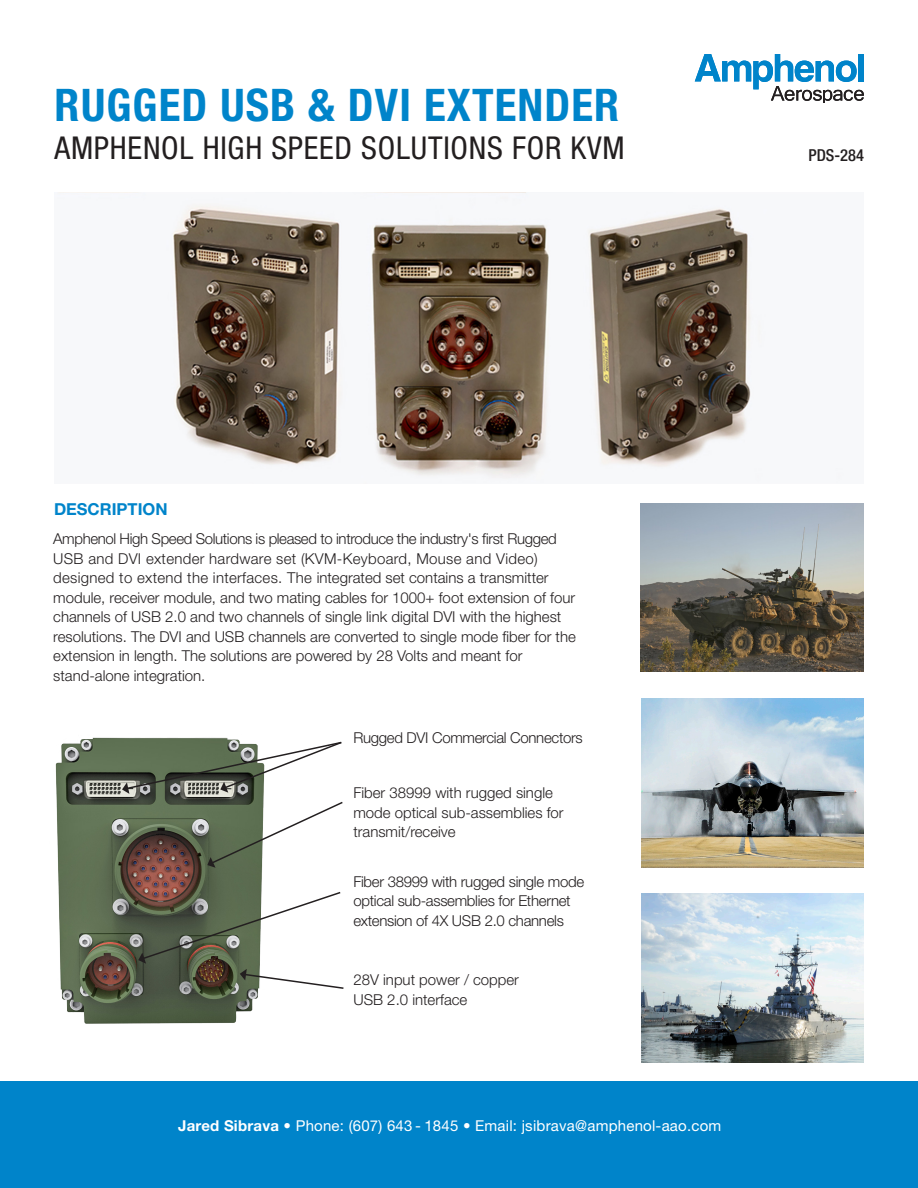
<style>
.page{position:relative;width:918px;height:1188px;background:#fff}
.page>*{position:absolute;margin:0;border:0;box-sizing:border-box;transform-origin:0 0}
.t1{font:700 condensed 45px "Helvetica Neue LT Std";letter-spacing:.025em;color:#0084ca}
.t2{font:condensed 31.5px "Helvetica Neue LT Std";letter-spacing:.025em;color:#231f20}
.t3{font:700 16.5px "Helvetica Neue LT Std";color:#0084ca}
.t4{font:500 condensed 16.5px "Helvetica Neue LT Std";color:#231f20}
.t5{font:300 15px/19.5px "Helvetica Neue LT Std";color:#231f20}
.t6{font:300 15px/19.5px "Helvetica Neue LT Std";letter-spacing:-.02em;color:#231f20}
.t7{font:15px "Helvetica Neue LT Std";letter-spacing:.015em;color:#fff}
.s1{font-weight:700}
.s2{font-weight:300}
</style>
<div class="page">
<div style="left:0;top:1082px;width:918px;height:106px;background:#0084ca"></div>
<img style="left:59px;top:192px;width:692px;height:287px">
<img style="left:640px;top:503px;width:224px;height:169px">
<img style="left:642px;top:698px;width:222px;height:169px">
<img style="left:642px;top:894px;width:222px;height:168px">
<svg style="left:695px;top:54px;width:169px;height:48px"></svg>
<img style="left:55px;top:737px;width:209px;height:287px">
<svg style="left:122px;top:741px;width:220px;height:53px"></svg>
<svg style="left:138px;top:891px;width:206px;height:99px"></svg>
<svg style="left:207px;top:800px;width:136px;height:68px"></svg>
<p class="t1" style="left:54px;top:78px;width:566px">RUGGED USB &amp; DVI EXTENDER</p>
<p class="t2" style="left:54px;top:130px;width:572px">AMPHENOL HIGH SPEED SOLUTIONS FOR KVM</p>
<p class="t4" style="left:808px;top:145px;width:57px">PDS-284</p>
<p class="t3" style="left:54px;top:499px;width:115px">DESCRIPTION</p>
<p class="t5" style="left:53px;top:529px;width:524px">Amphenol High Speed Solutions is pleased to introduce the industry's first Rugged USB and DVI extender hardware set (KVM-Keyboard, Mouse and Video) designed to extend the interfaces. The integrated set contains a transmitter module, receiver module, and two mating cables for 1000+ foot extension of four channels of USB 2.0 and two channels of single link digital DVI with the highest resolutions. The DVI and USB channels are converted to single mode fiber for the extension in length. The solutions are powered by 28 Volts and meant for stand-alone integration.</p>
<p class="t6" style="left:353px;top:728px;width:231px">Rugged DVI Commercial Connectors</p>
<p class="t5" style="left:353px;top:783px;width:212px">Fiber 38999 with rugged single mode optical sub-assemblies for transmit/receive</p>
<p class="t6" style="left:353px;top:871px;width:232px">Fiber 38999 with rugged single mode optical sub-assemblies for Ethernet extension of 4X USB 2.0 channels</p>
<p class="t5" style="left:353px;top:970px;width:167px">28V input power / copper</p>
<p class="t5" style="left:353px;top:989px;width:115px">USB 2.0 interface</p>
<p class="t7" style="left:178px;top:1116px;width:545px"><span class="s1">Jared Sibrava</span> <span class="s2">•</span> Phone: (607) 643 - 1845 <span class="s2">•</span> Email: jsibrava@amphenol-aao.com</p>
</div>
